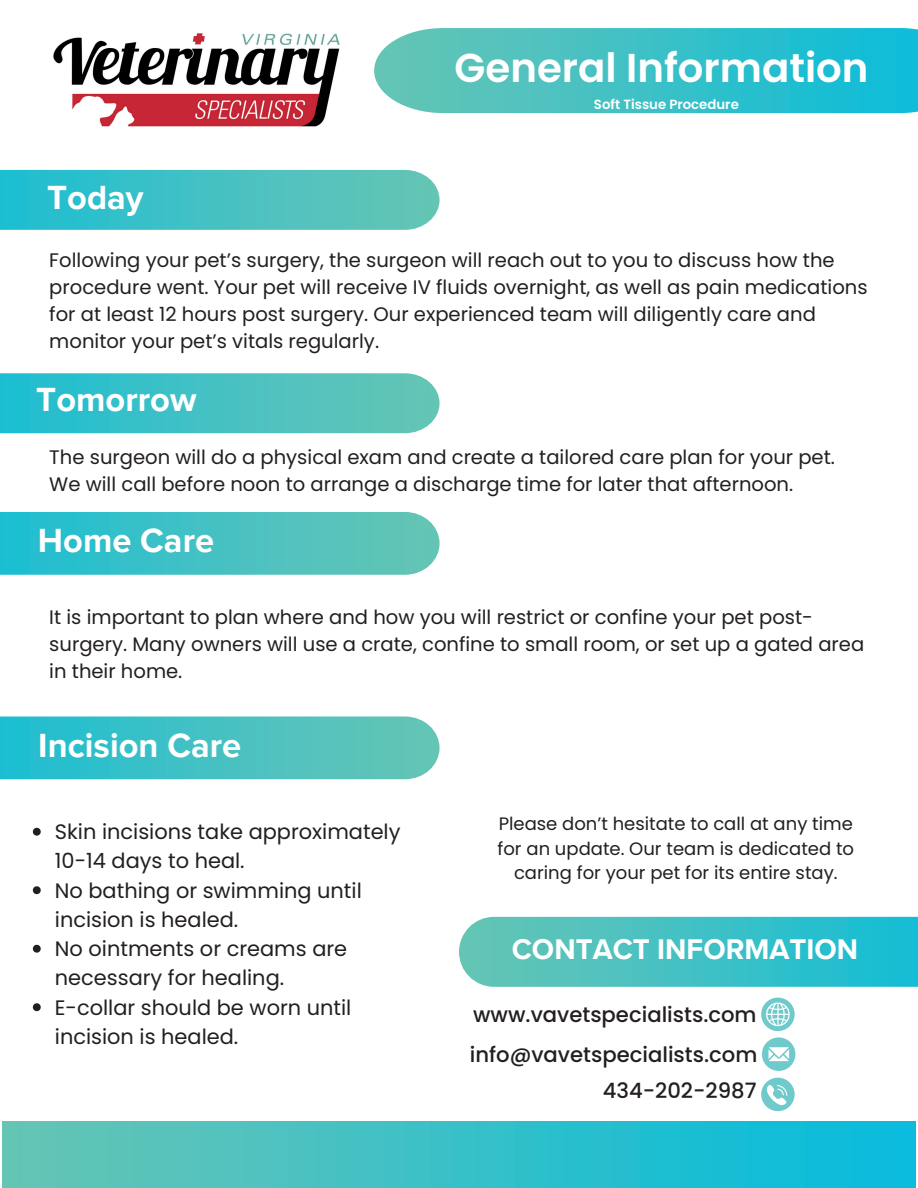
<style>
.page{position:relative;width:918px;height:1188px;background:#fff}
.page>*{position:absolute;margin:0;border:0;box-sizing:border-box;transform-origin:0 0}
.t1{font:600 40.35px "Poppins";color:#fff}
.t2{font:700 34.5px "Proxima Nova";color:#fff}
.t3{font:700 29.25px "Proxima Nova";color:#fff}
.t4{font:500 21.15px "Poppins";color:#231f20}
.t5{font:20.85px/29.2px "Poppins";color:#231f20}
.t6{font:19.5px/27px "Poppins";color:#231f20}
.t7{font:18px/24.8px "Poppins";color:#231f20;text-align:center}
.t8{font:600 13.35px "Poppins";color:#fff}
</style>
<div class="page">
<svg style="left:459px;top:917px;width:459px;height:70px;background:#42c1c5"></svg>
<div style="left:3px;top:1121px;width:912px;height:67px;background:linear-gradient(to right,#69c5b3,#06bbdd)"></div>
<svg style="left:761px;top:1078px;width:34px;height:33px"></svg>
<svg style="left:762px;top:1037px;width:33px;height:34px"></svg>
<svg style="left:761px;top:998px;width:34px;height:33px"></svg>
<img style="left:53px;top:33px;width:287px;height:94px">
<svg style="left:0;top:170px;width:440px;height:60px;background:#46c2c4"></svg>
<svg style="left:374px;top:28px;width:544px;height:85px;background:#3fc2c8"></svg>
<svg style="left:0;top:373px;width:440px;height:60px;background:#47c2c4"></svg>
<svg style="left:0;top:512px;width:440px;height:63px;background:#47c2c4"></svg>
<svg style="left:0;top:716px;width:440px;height:63px;background:#47c2c4"></svg>
<svg style="left:33px;top:828px;width:8px;height:8px"></svg>
<svg style="left:33px;top:886px;width:8px;height:8px"></svg>
<svg style="left:33px;top:945px;width:8px;height:8px"></svg>
<svg style="left:33px;top:1003px;width:8px;height:8px"></svg>
<h5 class="t2" style="left:47px;top:177px;width:98px">Today</h5>
<h1 class="t1" style="left:455px;top:40px;width:415px">General Information</h1>
<h1 class="t8" style="left:594px;top:95px;width:146px">Soft Tissue Procedure</h1>
<h2 class="t6" style="left:49px;top:246px;width:820px">Following your pet’s surgery, the surgeon will reach out to you to discuss how the procedure went. Your pet will receive IV fluids overnight, as well as pain medications for at least 12 hours post surgery. Our experienced team will diligently care and monitor your pet’s vitals regularly.</h2>
<h2 class="t2" style="left:36px;top:379px;width:162px">Tomorrow</h2>
<p class="t6" style="left:49px;top:444px;width:787px">The surgeon will do a physical exam and create a tailored care plan for your pet.<br>We will call before noon to arrange a discharge time for later that afternoon.</p>
<p class="t2" style="left:38px;top:521px;width:178px">Home Care</p>
<p class="t6" style="left:49px;top:604px;width:816px">It is important to plan where and how you will restrict or confine your pet post&shy;surgery. Many owners will use a crate, confine to small room, or set up a gated area in their home.</p>
<p class="t2" style="left:38px;top:725px;width:205px">Incision Care</p>
<p class="t5" style="left:55px;top:817px;width:347px">Skin incisions take approximately<br>10-14 days to heal.</p>
<h3 class="t5" style="left:55px;top:876px;width:308px">No bathing or swimming until incision is healed.</h3>
<h4 class="t5" style="left:55px;top:934px;width:294px">No ointments or creams are necessary for healing.</h4>
<p class="t5" style="left:55px;top:993px;width:298px">E-collar should be worn until incision is healed.</p>
<p class="t7" style="left:498px;top:811px;width:358px">Please don’t hesitate to call at any time for an update. Our team is dedicated to caring for your pet for its entire stay.</p>
<h5 class="t3" style="left:512px;top:932px;width:348px">CONTACT INFORMATION</h5>
<h2 class="t4" style="left:473px;top:1000px;width:285px">www.vavetspecialists.com</h2>
<h5 class="t4" style="left:470px;top:1039px;width:289px">info@vavetspecialists.com</h5>
<h2 class="t4" style="left:603px;top:1076px;width:155px">434-202-2987</h2>
</div>
